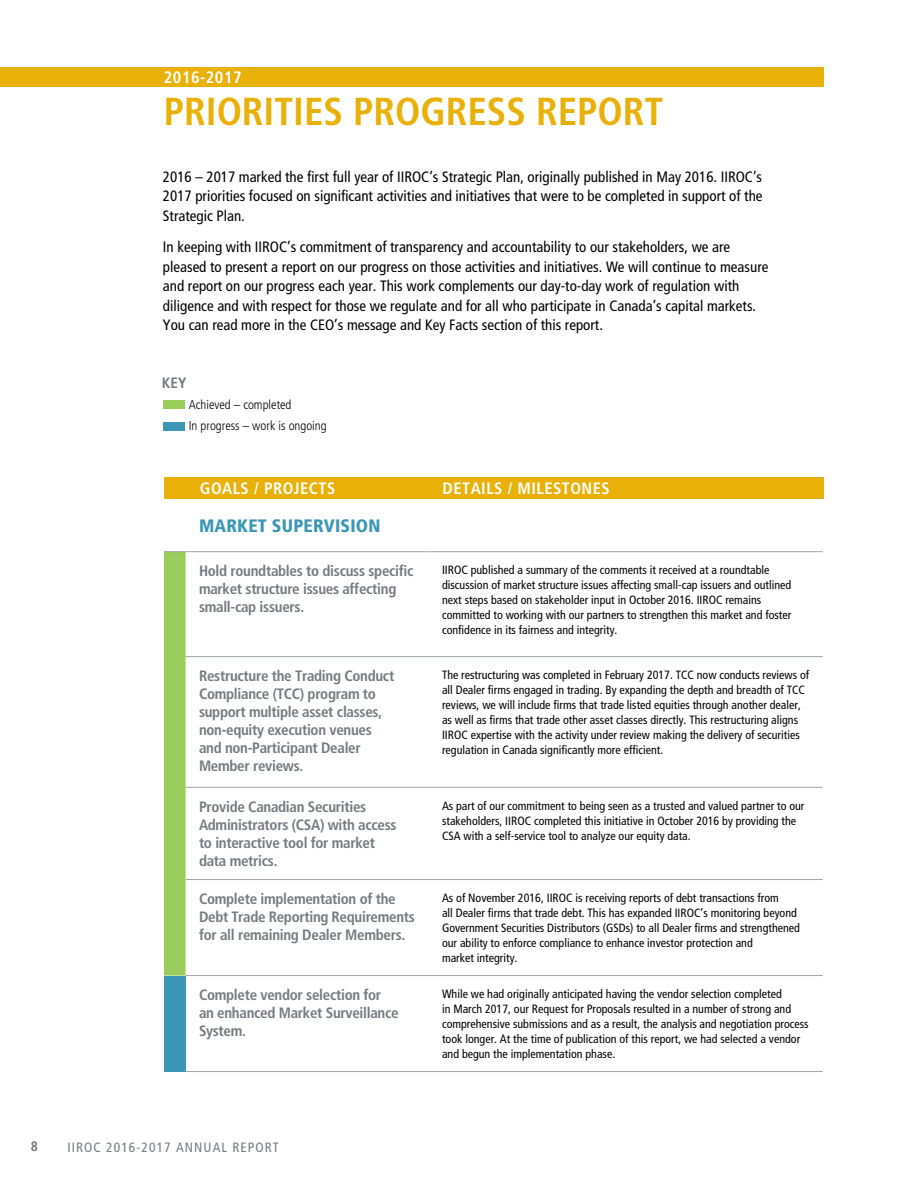
<style>
.page{position:relative;width:918px;height:1188px;background:#fff}
.page>*{position:absolute;margin:0;border:0;box-sizing:border-box;transform-origin:0 0}
.t1{font:700 condensed 39px "Frutiger";color:#e9b008}
.t2{font:900 condensed 18px "Frutiger";letter-spacing:.01em;color:#3c97b6}
.t3{font:700 condensed 16.5px "Frutiger";letter-spacing:.03em;color:#fff}
.t4{font:condensed 15px/19.5px "Frutiger";color:#000;text-align:justify}
.t5{font:700 condensed 15px/18px "Frutiger";letter-spacing:-.02em;color:#757b82}
.t6{font:condensed 13.5px "Frutiger";letter-spacing:.08em;color:#757b82}
.t7{font:300 condensed 12.75px/21px "Frutiger";color:#000}
.t8{font:condensed 12px/15px "Frutiger";color:#000}
</style>
<div class="page">
<div style="left:0;top:68px;width:823px;height:19px;background:#e9b008"></div>
<div style="left:164px;top:477px;width:660px;height:21px;background:#e9b008"></div>
<div style="left:164px;top:976px;width:22px;height:96px;background:#3c97b6"></div>
<hr style="left:186px;top:879px;width:243px;height:1px;background:#9ea3a8">
<hr style="left:429px;top:879px;width:394px;height:1px;background:#9ea3a8">
<hr style="left:186px;top:656px;width:243px;height:1px;background:#9ea3a8">
<hr style="left:429px;top:656px;width:394px;height:1px;background:#9ea3a8">
<hr style="left:186px;top:787px;width:243px;height:1px;background:#9ea3a8">
<hr style="left:429px;top:787px;width:394px;height:1px;background:#9ea3a8">
<hr style="left:186px;top:975px;width:243px;height:1px;background:#9ea3a8">
<hr style="left:429px;top:975px;width:394px;height:1px;background:#9ea3a8">
<hr style="left:186px;top:1071px;width:243px;height:1px;background:#9ea3a8">
<hr style="left:429px;top:1071px;width:394px;height:1px;background:#9ea3a8">
<div style="left:164px;top:551px;width:22px;height:425px;background:#9acc5b"></div>
<hr style="left:186px;top:551px;width:243px;height:1px;background:#9ea3a8">
<hr style="left:429px;top:551px;width:394px;height:1px;background:#9ea3a8">
<div style="left:163px;top:401px;width:21px;height:8px;background:#9acc5b"></div>
<div style="left:163px;top:422px;width:21px;height:8px;background:#3c97b6"></div>
<h3 class="t3" style="left:164px;top:68px;width:79px">2016-2017</h3>
<h1 class="t1" style="left:164px;top:89px;width:501px">PRIORITIES PROGRESS REPORT</h1>
<p class="t4" style="left:163px;top:167px;width:601px">2016 – 2017 marked the first full year of IIROC’s Strategic Plan, originally published in May 2016. IIROC’s 2017 priorities focused on significant activities and initiatives that were to be completed in support of the Strategic Plan.</p>
<p class="t4" style="left:163px;top:237px;width:607px;text-align:left">In keeping with IIROC’s commitment of transparency and accountability to our stakeholders, we are pleased to present a report on our progress on those activities and initiatives. We will continue to measure and report on our progress each year. This work complements our day-to-day work of regulation with diligence and with respect for those we regulate and for all who participate in Canada’s capital markets.<br>You can read more in the CEO’s message and Key Facts section of this report.</p>
<p class="t5" style="left:162px;top:374px;width:26px">KEY</p>
<p class="t7" style="left:189px;top:395px;width:139px">Achieved – completed<br>In progress – work is ongoing</p>
<h3 class="t3" style="left:200px;top:478px;width:137px">GOALS / PROJECTS</h3>
<h3 class="t3" style="left:443px;top:478px;width:169px">DETAILS / MILESTONES</h3>
<h2 class="t2" style="left:199px;top:515px;width:183px">MARKET SUPERVISION</h2>
<p class="t5" style="left:199px;top:562px;width:216px">Hold roundtables to discuss specific market structure issues affecting small-cap issuers.</p>
<p class="t8" style="left:442px;top:563px;width:351px">IIROC published a summary of the comments it received at a roundtable discussion of market structure issues affecting small-cap issuers and outlined next steps based on stakeholder input in October 2016. IIROC remains committed to working with our partners to strengthen this market and foster confidence in its fairness and integrity.</p>
<p class="t5" style="left:199px;top:667px;width:197px">Restructure the Trading Conduct<br>Compliance (TCC) program to support multiple asset classes, non-equity execution venues and non-Participant Dealer<br>Member reviews.</p>
<p class="t8" style="left:442px;top:668px;width:369px">The restructuring was completed in February 2017. TCC now conducts reviews of all Dealer firms engaged in trading. By expanding the depth and breadth of TCC reviews, we will include firms that trade listed equities through another dealer, as well as firms that trade other asset classes directly. This restructuring aligns IIROC expertise with the activity under review making the delivery of securities regulation in Canada significantly more efficient.</p>
<p class="t5" style="left:199px;top:798px;width:199px">Provide Canadian Securities<br>Administrators (CSA) with access to interactive tool for market data metrics.</p>
<p class="t8" style="left:442px;top:798px;width:364px">As part of our commitment to being seen as a trusted and valued partner to our stakeholders, IIROC completed this initiative in October 2016 by providing the<br>CSA with a self-service tool to analyze our equity data.</p>
<p class="t5" style="left:199px;top:890px;width:217px">Complete implementation of the<br>Debt Trade Reporting Requirements for all remaining Dealer Members.</p>
<p class="t8" style="left:442px;top:890px;width:360px">As of November 2016, IIROC is receiving reports of debt transactions from<br>all Dealer firms that trade debt. This has expanded IIROC’s monitoring beyond Government Securities Distributors (GSDs) to all Dealer firms and strengthened our ability to enforce compliance to enhance investor protection and<br>market integrity.</p>
<p class="t5" style="left:199px;top:986px;width:201px">Complete vendor selection for an enhanced Market Surveillance<br>System.</p>
<p class="t8" style="left:442px;top:986px;width:368px">While we had originally anticipated having the vendor selection completed<br>in March 2017, our Request for Proposals resulted in a number of strong and comprehensive submissions and as a result, the analysis and negotiation process took longer. At the time of publication of this report, we had selected a vendor and begun the implementation phase.</p>
<p class="t6" style="left:31px;top:1139px;width:8px">8</p>
<p class="t6" style="left:68px;top:1139px;width:213px">IIROC 2016-2017 ANNUAL REPORT</p>
</div>
